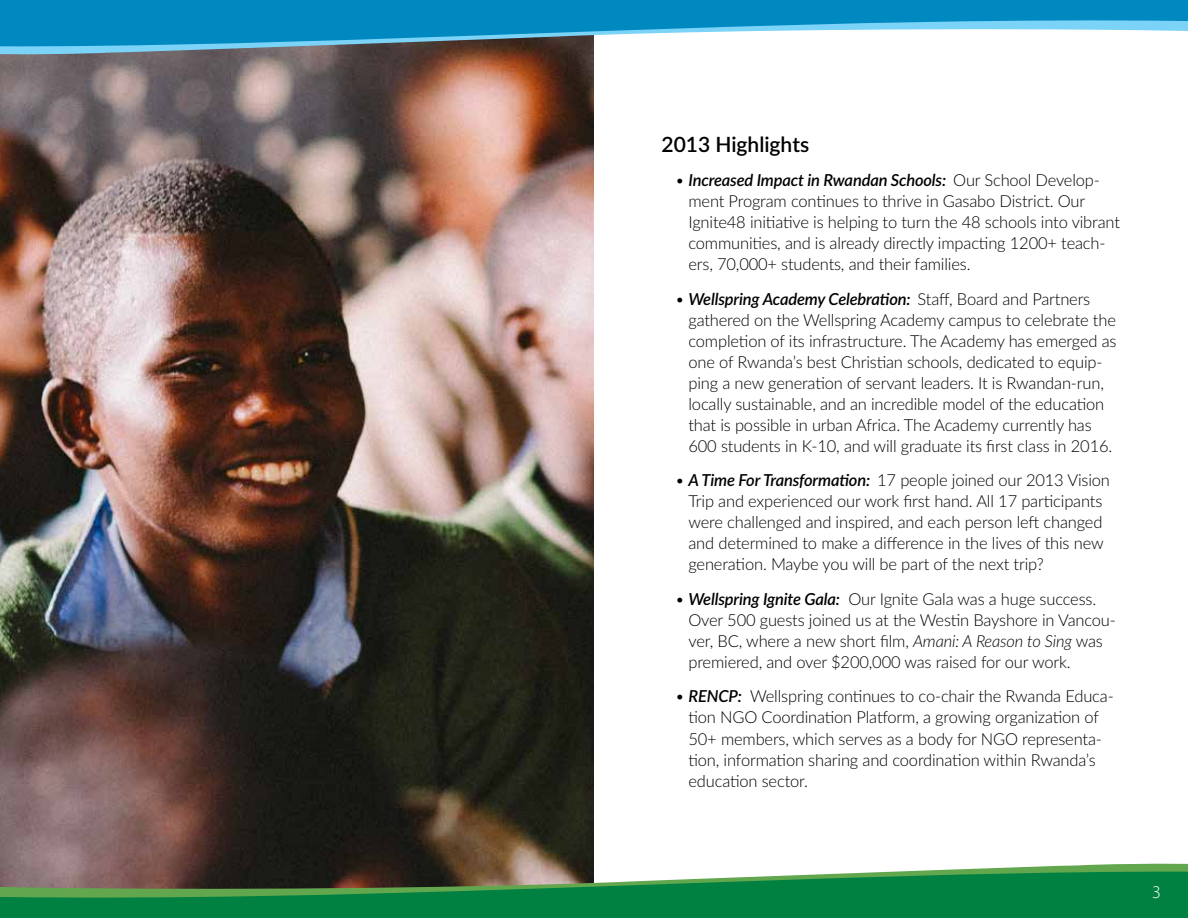
<style>
.page{position:relative;width:1188px;height:918px;background:#fff}
.page>*{position:absolute;margin:0;border:0;box-sizing:border-box;transform-origin:0 0}
.t1{font:600 21px "Lato";color:#000}
.t2{font:300 18px "Myriad Pro";color:#fff}
.t3{font:300 16.5px/21px "Lato";letter-spacing:-.01em;color:#000}
.s1{font-weight:600;font-style:italic}
.s2{font-style:italic}
</style>
<div class="page">
<img style="left:0;top:87px;width:594px;height:744px">
<svg style="left:0;top:831px;width:1188px;height:87px"></svg>
<svg style="left:0;top:0;width:1188px;height:87px"></svg>
<p class="t1" style="left:662px;top:129px;width:149px">2013 Highlights</p>
<p class="t3" style="left:688px;top:169px;width:433px;text-indent:-13px">• <span class="s1">Increased Impact in Rwandan Schools:</span> Our School Develop&shy;ment Program continues to thrive in Gasabo District. Our Ignite48 initiative is helping to turn the 48 schools into vibrant communities, and is already directly impacting 1200+ teach&shy;ers, 70,000+ students, and their families.</p>
<p class="t3" style="left:688px;top:288px;width:430px;text-indent:-13px">• <span class="s1">Wellspring Academy Celebration:</span> Staff, Board and Partners gathered on the Wellspring Academy campus to celebrate the completion of its infrastructure. The Academy has emerged as one of Rwanda’s best Christian schools, dedicated to equip&shy;ping a new generation of servant leaders. It is Rwandan-run, locally sustainable, and an incredible model of the education that is possible in urban Africa. The Academy currently has 600 students in K-10, and will graduate its first class in 2016.</p>
<p class="t3" style="left:688px;top:469px;width:423px;text-indent:-13px">• <span class="s1">A Time For Transformation:</span> 17 people joined our 2013 Vision Trip and experienced our work first hand. All 17 participants were challenged and inspired, and each person left changed and determined to make a difference in the lives of this new generation. Maybe you will be part of the next trip?</p>
<p class="t3" style="left:688px;top:588px;width:429px;text-indent:-13px">• <span class="s1">Wellspring Ignite Gala:</span> Our Ignite Gala was a huge success.<br>Over 500 guests joined us at the Westin Bayshore in Vancou&shy;ver, BC, where a new short film, <span class="s2">Amani: A Reason to Sing</span> was premiered, and over $200,000 was raised for our work.</p>
<p class="t3" style="left:688px;top:685px;width:427px;text-indent:-13px">• <span class="s1">RENCP:</span> Wellspring continues to co-chair the Rwanda Educa&shy;tion NGO Coordination Platform, a growing organization of 50+ members, which serves as a body for NGO representa&shy;tion, information sharing and coordination within Rwanda’s education sector.</p>
<p class="t2" style="left:1152px;top:881px;width:10px">3</p>
</div>
